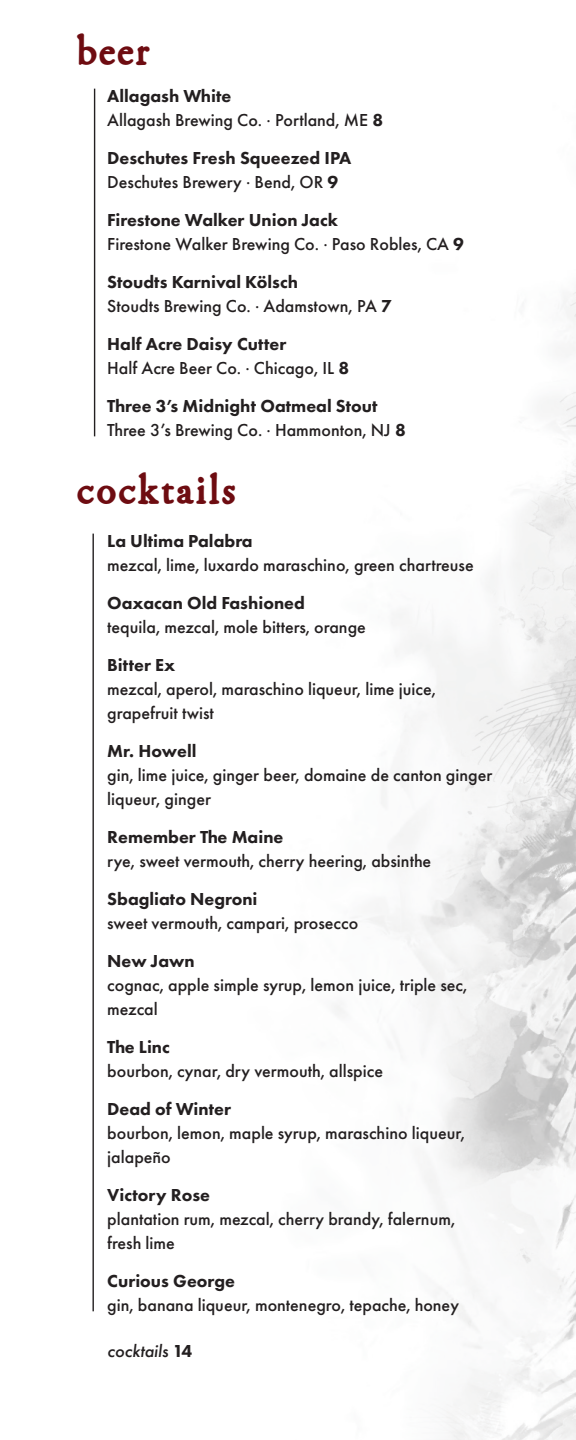
<style>
.page{position:relative;width:576px;height:1440px;background:#fff}
.page>*{position:absolute;margin:0;border:0;box-sizing:border-box;transform-origin:0 0}
.t1{font:900 36px "Fabello";letter-spacing:.025em;color:#6e0c11}
.t2{font:500 18px/24px "Futura PT";color:#231f20}
.t3{font:800 18px "Futura PT";color:#231f20}
.t4{font:italic 500 18px "Futura PT";color:#231f20}
.s1{font-weight:800}
.s2{font-weight:800;font-style:normal}
</style>
<div class="page">
<img style="left:334px;top:292px;width:242px;height:1148px">
<hr style="left:94px;top:89px;width:1px;height:347px;background:#231f20">
<hr style="left:92px;top:534px;width:2px;height:777px;background:#231f20">
<p class="t1" style="left:77px;top:31px;width:76px">beer</p>
<p class="t3" style="left:107px;top:85px;width:126px">Allagash White</p>
<p class="t2" style="left:107px;top:108px;width:277px">Allagash Brewing Co. . Portland, ME <span class="s1">8</span></p>
<p class="t3" style="left:107px;top:147px;width:246px">Deschutes Fresh Squeezed IPA</p>
<p class="t2" style="left:107px;top:170px;width:233px">Deschutes Brewery . Bend, OR <span class="s1">9</span></p>
<p class="t3" style="left:107px;top:209px;width:232px">Firestone Walker Union Jack</p>
<p class="t2" style="left:107px;top:232px;width:358px">Firestone Walker Brewing Co. . Paso Robles, CA <span class="s1">9</span></p>
<p class="t3" style="left:107px;top:271px;width:192px">Stoudts Karnival Kölsch</p>
<p class="t2" style="left:107px;top:294px;width:286px">Stoudts Brewing Co. . Adamstown, PA <span class="s1">7</span></p>
<p class="t3" style="left:107px;top:333px;width:181px">Half Acre Daisy Cutter</p>
<p class="t2" style="left:107px;top:356px;width:243px">Half Acre Beer Co. . Chicago, IL <span class="s1">8</span></p>
<p class="t3" style="left:107px;top:395px;width:272px">Three 3’s Midnight Oatmeal Stout</p>
<p class="t2" style="left:107px;top:418px;width:300px">Three 3’s Brewing Co. . Hammonton, NJ <span class="s1">8</span></p>
<p class="t1" style="left:77px;top:471px;width:162px">cocktails</p>
<p class="t3" style="left:107px;top:530px;width:147px">La Ultima Palabra</p>
<p class="t2" style="left:107px;top:553px;width:368px">mezcal, lime, luxardo maraschino, green chartreuse</p>
<p class="t3" style="left:107px;top:592px;width:199px">Oaxacan Old Fashioned</p>
<p class="t2" style="left:107px;top:615px;width:260px">tequila, mezcal, mole bitters, orange</p>
<p class="t3" style="left:107px;top:654px;width:69px">Bitter Ex</p>
<p class="t2" style="left:107px;top:677px;width:330px">mezcal, aperol, maraschino liqueur, lime juice,</p>
<p class="t2" style="left:107px;top:701px;width:108px">grapefruit twist</p>
<p class="t3" style="left:107px;top:740px;width:91px">Mr. Howell</p>
<p class="t2" style="left:107px;top:763px;width:387px">gin, lime juice, ginger beer, domaine de canton ginger liqueur, ginger</p>
<p class="t3" style="left:107px;top:826px;width:178px">Remember The Maine</p>
<p class="t2" style="left:107px;top:849px;width:325px">rye, sweet vermouth, cherry heering, absinthe</p>
<p class="t3" style="left:107px;top:888px;width:152px">Sbagliato Negroni</p>
<p class="t2" style="left:107px;top:911px;width:252px">sweet vermouth, campari, prosecco</p>
<p class="t3" style="left:107px;top:950px;width:89px">New Jawn</p>
<p class="t2" style="left:107px;top:973px;width:362px">cognac, apple simple syrup, lemon juice, triple sec, mezcal</p>
<p class="t3" style="left:107px;top:1036px;width:64px">The Linc</p>
<p class="t2" style="left:107px;top:1059px;width:277px">bourbon, cynar, dry vermouth, allspice</p>
<p class="t3" style="left:107px;top:1098px;width:125px">Dead of Winter</p>
<p class="t2" style="left:107px;top:1121px;width:359px">bourbon, lemon, maple syrup, maraschino liqueur, jalapeño</p>
<p class="t3" style="left:107px;top:1184px;width:104px">Victory Rose</p>
<p class="t2" style="left:107px;top:1207px;width:350px">plantation rum, mezcal, cherry brandy, falernum,</p>
<p class="t2" style="left:107px;top:1231px;width:69px">fresh lime</p>
<p class="t3" style="left:107px;top:1270px;width:129px">Curious George</p>
<p class="t2" style="left:107px;top:1293px;width:353px">gin, banana liqueur, montenegro, tepache, honey</p>
<p class="t4" style="left:107px;top:1339px;width:87px">cocktails <span class="s2">14</span></p>
</div>
